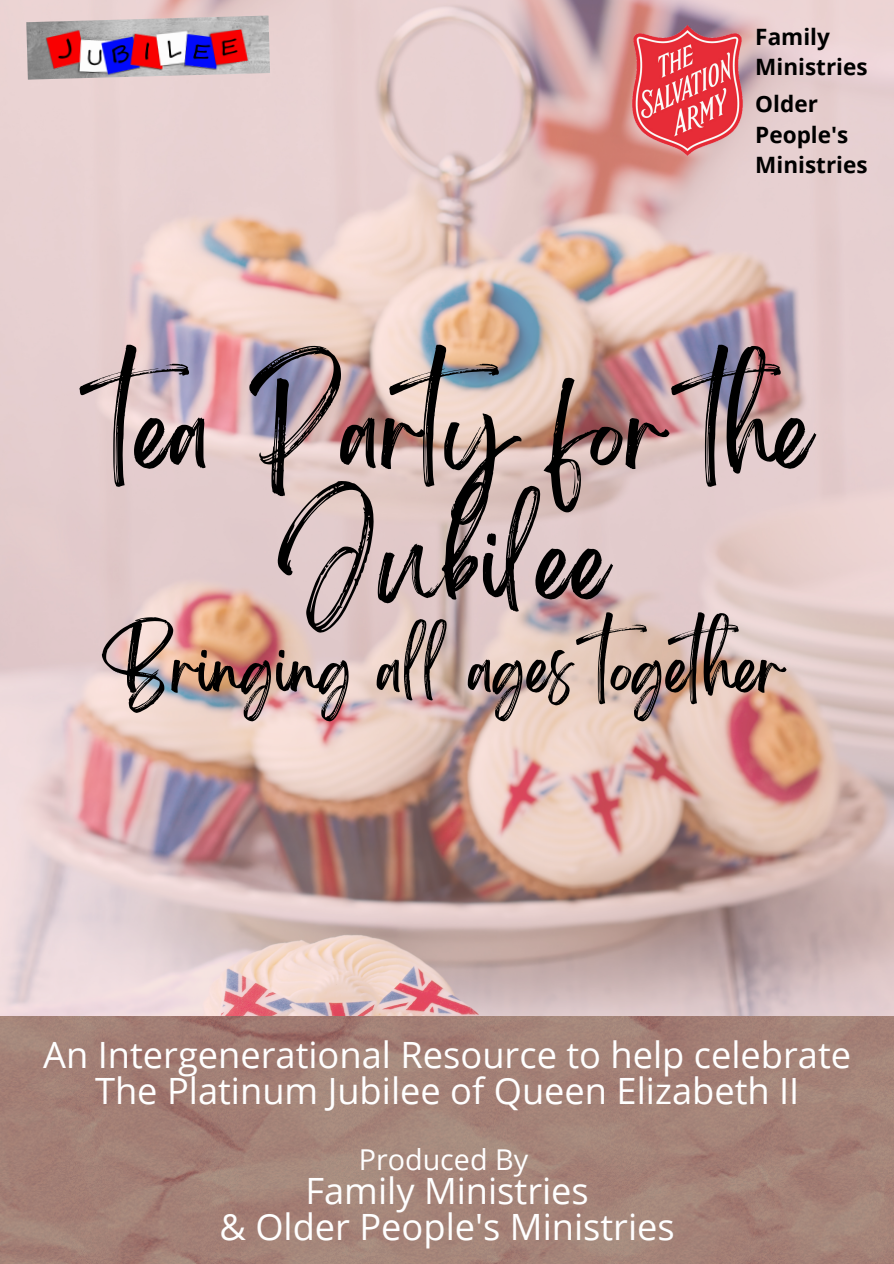
<style>
.page{position:relative;width:894px;height:1264px;background:#fff}
.page>*{position:absolute;margin:0;border:0;box-sizing:border-box;transform-origin:0 0}
.t1{font:93.6px/130.6px "Brightwall";color:#000;text-align:center}
.t2{font:60.45px "Brightwall";color:#000}
.t3{font:36.15px "Open Sans";color:#fff}
.t4{font:28.65px "Open Sans";color:#fff}
.t5{font:700 22.5px "Open Sans";color:#000}
</style>
<div class="page">
<img style="left:0;top:0;width:893px;height:1016px">
<img style="left:0;top:1016px;width:893px;height:247px">
<img style="left:620px;top:24px;width:134px;height:134px">
<img style="left:26px;top:16px;width:244px;height:64px">
<p class="t5" style="left:755px;top:21px;width:76px">Family</p>
<p class="t5" style="left:755px;top:51px;width:114px">Ministries</p>
<p class="t5" style="left:755px;top:88px;width:64px">Older</p>
<p class="t5" style="left:755px;top:119px;width:94px">People's</p>
<p class="t5" style="left:755px;top:149px;width:114px">Ministries</p>
<p class="t1" style="left:112px;top:387px;width:703px">tea Party for the<br>Jubilee</p>
<p class="t2" style="left:101px;top:646px;width:684px">Bringing all ages together</p>
<p class="t3" style="left:43px;top:1029px;width:809px">An Intergenerational Resource to help celebrate</p>
<p class="t3" style="left:95px;top:1065px;width:705px">The Platinum Jubilee of Queen Elizabeth II</p>
<p class="t4" style="left:358px;top:1138px;width:171px">Produced By</p>
<p class="t3" style="left:305px;top:1165px;width:285px">Family Ministries</p>
<p class="t3" style="left:219px;top:1201px;width:456px">&amp; Older People's Ministries</p>
</div>
